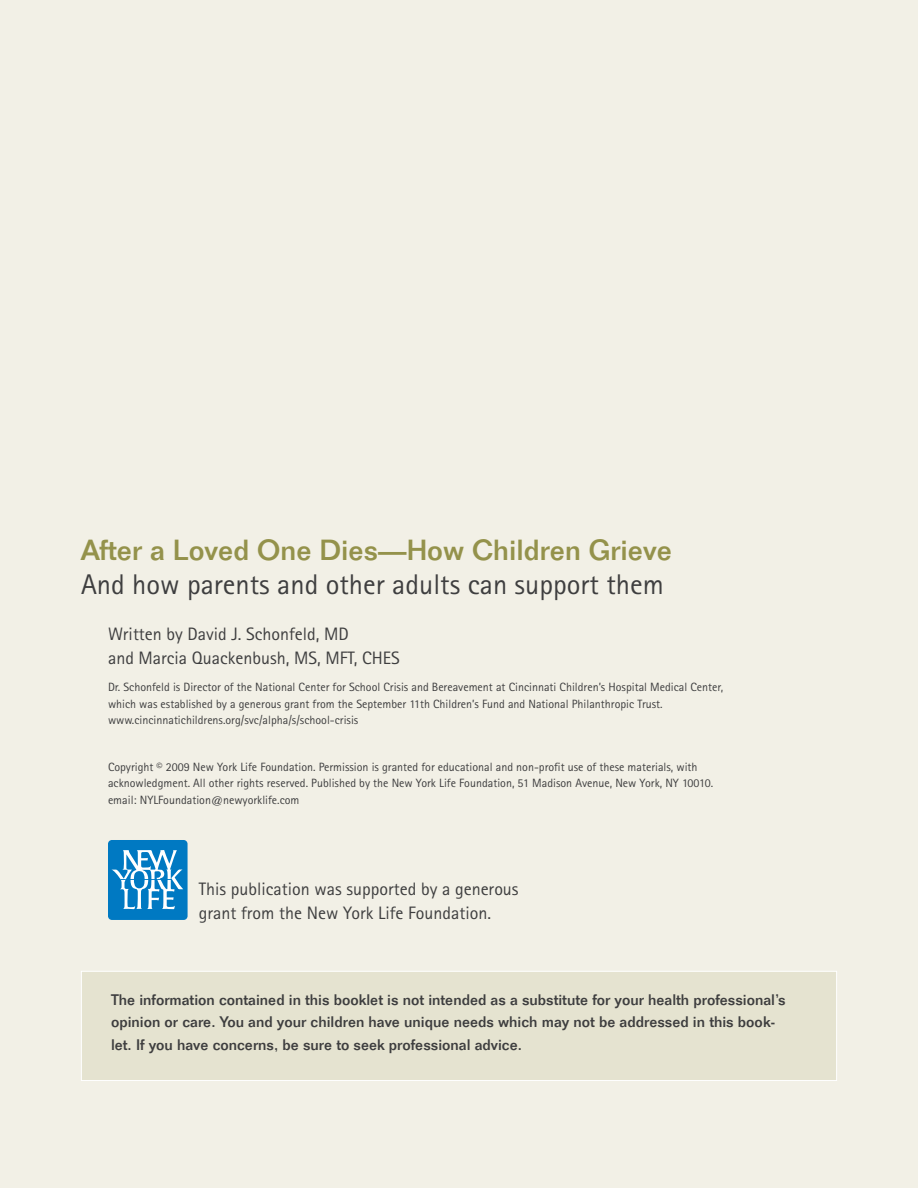
<style>
.page{position:relative;width:918px;height:1188px;background:#f2f0e6}
.page>*{position:absolute;margin:0;border:0;box-sizing:border-box;transform-origin:0 0}
.t1{font:28.5px "Rotis Sans Serif";color:#3e3e3f}
.t2{font:500 28.5px "Folio";color:#94924b}
.t3{font:18px/24px "Rotis Sans Serif";color:#3e3e3f}
.t4{font:500 15px/22.5px "Folio";color:#3e3e3f}
.t5{font:12px/16.5px "Rotis Sans Serif";color:#3e3e3f}
</style>
<div class="page">
<div style="left:81px;top:971px;width:756px;height:110px;background:#e5e3d0;border:1px solid #fff"></div>
<div style="left:108px;top:840px;width:80px;height:80px;background:#0079c2;border-radius:4px"></div>
<svg style="left:111px;top:850px;width:72px;height:59px"></svg>
<h1 class="t2" style="left:81px;top:533px;width:593px">After a Loved One Dies—How Children Grieve</h1>
<h1 class="t1" style="left:81px;top:568px;width:584px">And how parents and other adults can support them</h1>
<h2 class="t3" style="left:108px;top:622px;width:293px">Written by David J. Schonfeld, MD<br>and Marcia Quackenbush, MS, MFT, CHES</h2>
<p class="t5" style="left:108px;top:679px;width:617px">Dr. Schonfeld is Director of the National Center for School Crisis and Bereavement at Cincinnati Children’s Hospital Medical Center, which was established by a generous grant from the September 11th Children’s Fund and National Philanthropic Trust. www.cincinnatichildrens.org/svc/alpha/s/school-crisis</p>
<p class="t5" style="left:108px;top:759px;width:607px">Copyright © 2009 New York Life Foundation. Permission is granted for educational and non-profit use of these materials, with acknowledgment. All other rights reserved. Published by the New York Life Foundation, 51 Madison Avenue, New York, NY 10010. email: NYLFoundation@newyorklife.com</p>
<h2 class="t3" style="left:199px;top:877px;width:321px">This publication was supported by a generous grant from the New York Life Foundation.</h2>
<p class="t4" style="left:111px;top:988px;width:676px">The information contained in this booklet is not intended as a substitute for your health professional’s opinion or care. You and your children have unique needs which may not be addressed in this book&shy;let. If you have concerns, be sure to seek professional advice.</p>
</div>
